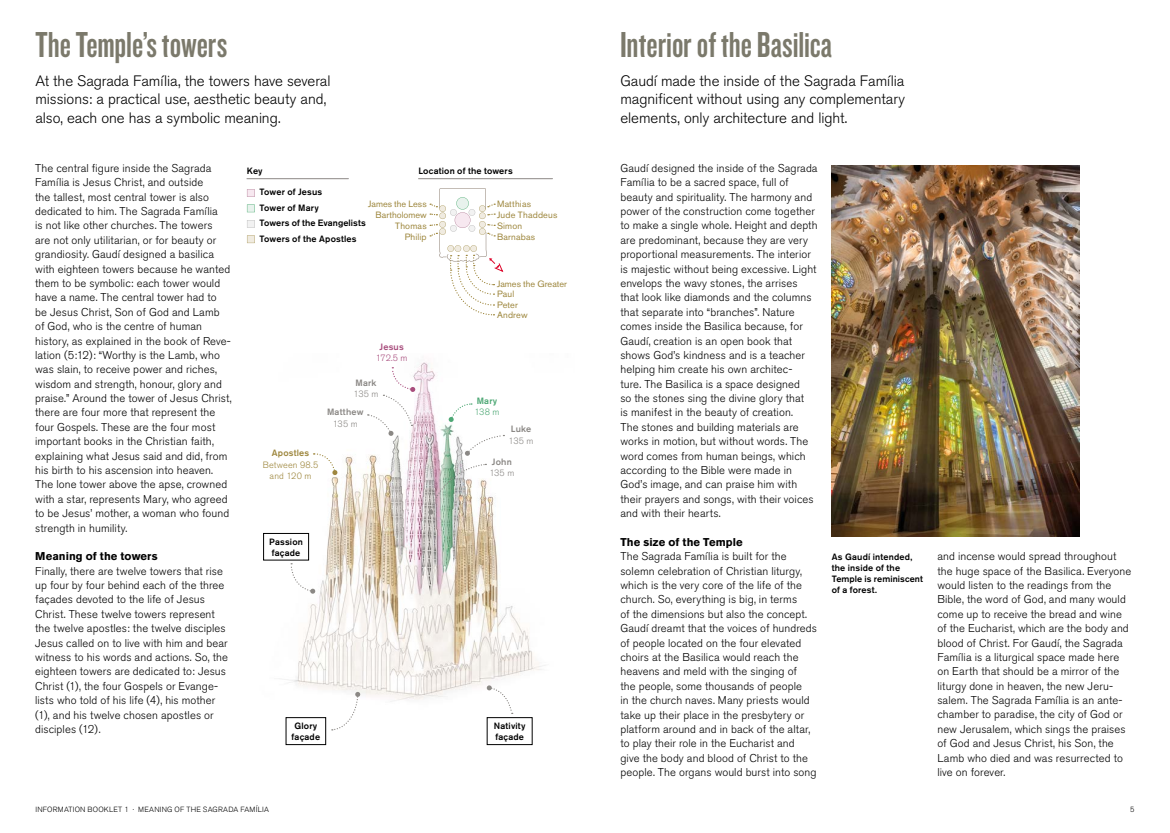
<style>
.page{position:relative;width:1170px;height:833px;background:#fff}
.page>*{position:absolute;margin:0;border:0;box-sizing:border-box;transform-origin:0 0}
.TXT_TIT_GRIS{font:37.5px "Knockout HTF48 Featherweight";letter-spacing:-.005em;color:#7b796b}
.COVER_INTRO{font:300 15px/18.8px "Akzidenz Grotesk BE";letter-spacing:-.005em;color:#000;text-align:justify}
.TXT_TXT{font:300 11.25px/14.4px "Akzidenz Grotesk BE";letter-spacing:.01em;color:#000}
.TXT_INTERTITOL{font:700 11.25px "Akzidenz Grotesk BE";letter-spacing:.01em;color:#000}
.TXT_PEU_SANS_IMATGES{font:500 9px/11.2px "Akzidenz Grotesk BE";letter-spacing:.02em;color:#000}
.TXT_PEU_SANS_IMATGES-2{font:9px "Akzidenz Grotesk BE";letter-spacing:.02em;color:#9e873e}
.TXT_PEU_SANS_IMATGES-3{font:9px "Akzidenz Grotesk BE";color:#9e873e}
.TXT_PEU_SANS_IMATGES-4{font:500 9px "Akzidenz Grotesk BE";letter-spacing:.02em;color:#8b8885}
.TXT_PEU_SANS_IMATGES-5{font:300 9px/11.2px "Akzidenz Grotesk BE";letter-spacing:.02em;color:#9e873e;text-align:center}
.TXT_PEU_SANS_IMATGES-6{font:300 9px "Akzidenz Grotesk BE";letter-spacing:-.02em;color:#8b8885}
.TXT_PEU_SANS_IMATGES-7{font:500 9px "Akzidenz Grotesk BE";letter-spacing:.02em;color:#9e873e}
.TXT_PEU_SANS_IMATGES-8{font:300 9px "Akzidenz Grotesk BE";color:#a84d7d}
.TXT_PEU_SANS_IMATGES-9{font:500 9px "Akzidenz Grotesk BE";letter-spacing:.02em;color:#a84d7d}
.TXT_PEU_SANS_IMATGES-10{font:500 9px "Akzidenz Grotesk BE";color:#4ea875}
.TXT_PEU_SANS_IMATGES-11{font:300 9px "Akzidenz Grotesk BE";color:#4ea875}
.NAV{font:300 7.5px "Akzidenz Grotesk BE";letter-spacing:.03em;color:#000}
</style>
<div class="page">
<img style="left:831px;top:166px;width:248px;height:370px">
<img style="left:284px;top:362px;width:261px;height:356px">
<svg style="left:367px;top:367px;width:48px;height:69px"></svg>
<svg style="left:465px;top:434px;width:39px;height:22px"></svg>
<svg style="left:313px;top:452px;width:24px;height:23px"></svg>
<svg style="left:448px;top:403px;width:24px;height:19px"></svg>
<svg style="left:428px;top:463px;width:58px;height:51px"></svg>
<svg style="left:332px;top:692px;width:28px;height:39px"></svg>
<svg style="left:263px;top:533px;width:52px;height:60px"></svg>
<svg style="left:285px;top:717px;width:41px;height:28px"></svg>
<svg style="left:486px;top:685px;width:46px;height:60px"></svg>
<svg style="left:247px;top:205px;width:8px;height:7px"></svg>
<svg style="left:247px;top:189px;width:8px;height:8px"></svg>
<svg style="left:247px;top:220px;width:8px;height:8px"></svg>
<svg style="left:247px;top:235px;width:8px;height:8px"></svg>
<hr style="left:247px;top:178px;width:101px;height:1px;background:#8c8785">
<hr style="left:418px;top:178px;width:134px;height:1px;background:#8c8785">
<svg style="left:430px;top:188px;width:73px;height:128px"></svg>
<p class="TXT_TIT_GRIS" style="left:35px;top:26px;width:193px">The Temple’s towers</p>
<p class="COVER_INTRO" style="left:35px;top:71px;width:297px;text-align:left">At the Sagrada Família, the towers have several missions: a practical use, aesthetic beauty and, also, each one has a symbolic meaning.</p>
<p class="TXT_TXT" style="left:35px;top:161px;width:198px">The central figure inside the Sagrada Família is Jesus Christ, and outside<br>the tallest, most central tower is also dedicated to him. The Sagrada Família<br>is not like other churches. The towers<br>are not only utilitarian, or for beauty or grandiosity. Gaudí designed a basilica with eighteen towers because he wanted them to be symbolic: each tower would have a name. The central tower had to<br>be Jesus Christ, Son of God and Lamb of God, who is the centre of human history, as explained in the book of Reve&shy;lation (5:12): “Worthy is the Lamb, who was slain, to receive power and riches, wisdom and strength, honour, glory and praise.” Around the tower of Jesus Christ, there are four more that represent the four Gospels. These are the four most important books in the Christian faith, explaining what Jesus said and did, from his birth to his ascension into heaven.<br>The lone tower above the apse, crowned with a star, represents Mary, who agreed to be Jesus’ mother, a woman who found strength in humility.</p>
<p class="TXT_INTERTITOL" style="left:35px;top:550px;width:124px">Meaning of the towers</p>
<p class="TXT_TXT" style="left:35px;top:564px;width:194px">Finally, there are twelve towers that rise up four by four behind each of the three façades devoted to the life of Jesus Christ. These twelve towers represent the twelve apostles: the twelve disciples Jesus called on to live with him and bear witness to his words and actions. So, the eighteen towers are dedicated to: Jesus Christ (1), the four Gospels or Evange&shy;lists who told of his life (4), his mother (1), and his twelve chosen apostles or disciples (12).</p>
<p class="TXT_PEU_SANS_IMATGES" style="left:418px;top:165px;width:96px">Location of the towers</p>
<p class="TXT_PEU_SANS_IMATGES-2" style="left:497px;top:198px;width:36px">Matthias</p>
<p class="TXT_PEU_SANS_IMATGES-2" style="left:497px;top:209px;width:62px">Jude Thaddeus</p>
<p class="TXT_PEU_SANS_IMATGES-2" style="left:497px;top:221px;width:27px">Simon</p>
<p class="TXT_PEU_SANS_IMATGES-2" style="left:497px;top:232px;width:40px">Barnabas</p>
<p class="TXT_PEU_SANS_IMATGES-3" style="left:497px;top:278px;width:71px">James the Greater</p>
<p class="TXT_PEU_SANS_IMATGES-2" style="left:497px;top:289px;width:19px">Paul</p>
<p class="TXT_PEU_SANS_IMATGES-2" style="left:497px;top:299px;width:23px">Peter</p>
<p class="TXT_PEU_SANS_IMATGES-2" style="left:497px;top:310px;width:32px">Andrew</p>
<p class="TXT_PEU_SANS_IMATGES" style="left:247px;top:165px;width:17px">Key</p>
<p class="TXT_PEU_SANS_IMATGES" style="left:259px;top:186px;width:64px">Tower of Jesus</p>
<p class="TXT_PEU_SANS_IMATGES" style="left:259px;top:202px;width:61px">Tower of Mary</p>
<p class="TXT_PEU_SANS_IMATGES" style="left:259px;top:218px;width:108px">Towers of the Evangelists</p>
<p class="TXT_PEU_SANS_IMATGES" style="left:259px;top:233px;width:99px">Towers of the Apostles</p>
<p class="TXT_PEU_SANS_IMATGES-3" style="left:368px;top:198px;width:60px">James the Less</p>
<p class="TXT_PEU_SANS_IMATGES-3" style="left:375px;top:209px;width:53px">Bartholomew</p>
<p class="TXT_PEU_SANS_IMATGES-2" style="left:395px;top:221px;width:33px">Thomas</p>
<p class="TXT_PEU_SANS_IMATGES-2" style="left:404px;top:232px;width:24px">Philip</p>
<p class="TXT_PEU_SANS_IMATGES-7" style="left:272px;top:447px;width:39px">Apostles</p>
<p class="TXT_PEU_SANS_IMATGES-5" style="left:263px;top:459px;width:57px">Between 98.5 and 120 m</p>
<p class="TXT_PEU_SANS_IMATGES-9" style="left:379px;top:341px;width:26px">Jesus</p>
<p class="TXT_PEU_SANS_IMATGES-8" style="left:376px;top:353px;width:33px">172.5 m</p>
<p class="TXT_PEU_SANS_IMATGES-4" style="left:355px;top:377px;width:22px">Mark</p>
<p class="TXT_PEU_SANS_IMATGES-6" style="left:353px;top:389px;width:26px">135 m</p>
<p class="TXT_PEU_SANS_IMATGES-4" style="left:327px;top:406px;width:38px">Matthew</p>
<p class="TXT_PEU_SANS_IMATGES-6" style="left:333px;top:418px;width:26px">135 m</p>
<p class="TXT_PEU_SANS_IMATGES" style="left:269px;top:535px;width:35px">Passion façade</p>
<p class="TXT_PEU_SANS_IMATGES-10" style="left:476px;top:395px;width:22px">Mary</p>
<p class="TXT_PEU_SANS_IMATGES-11" style="left:474px;top:407px;width:26px">138 m</p>
<p class="TXT_PEU_SANS_IMATGES-4" style="left:511px;top:423px;width:22px">Luke</p>
<p class="TXT_PEU_SANS_IMATGES-6" style="left:508px;top:435px;width:26px">135 m</p>
<p class="TXT_PEU_SANS_IMATGES-4" style="left:492px;top:456px;width:21px">John</p>
<p class="TXT_PEU_SANS_IMATGES-6" style="left:489px;top:468px;width:26px">135 m</p>
<p class="TXT_PEU_SANS_IMATGES" style="left:291px;top:720px;width:30px;text-align:center">Glory façade</p>
<p class="TXT_PEU_SANS_IMATGES" style="left:494px;top:720px;width:33px">Nativity façade</p>
<p class="TXT_TIT_GRIS" style="left:620px;top:26px;width:213px">Interior of the Basilica</p>
<p class="COVER_INTRO" style="left:620px;top:71px;width:286px">Gaudí made the inside of the Sagrada Família magnificent without using any complementary elements, only architecture and light.</p>
<p class="TXT_TXT" style="left:620px;top:161px;width:199px">Gaudí designed the inside of the Sagrada Família to be a sacred space, full of beauty and spirituality. The harmony and power of the construction come together to make a single whole. Height and depth are predominant, because they are very proportional measurements. The interior is majestic without being excessive. Light envelops the wavy stones, the arrises that look like diamonds and the columns that separate into “branches”. Nature comes inside the Basilica because, for Gaudí, creation is an open book that shows God’s kindness and is a teacher helping him create his own architec-<br>ture. The Basilica is a space designed<br>so the stones sing the divine glory that<br>is manifest in the beauty of creation.<br>The stones and building materials are works in motion, but without words. The word comes from human beings, which according to the Bible were made in God’s image, and can praise him with their prayers and songs, with their voices and with their hearts.</p>
<p class="TXT_INTERTITOL" style="left:620px;top:535px;width:124px">The size of the Temple</p>
<p class="TXT_TXT" style="left:620px;top:549px;width:198px">The Sagrada Família is built for the solemn celebration of Christian liturgy, which is the very core of the life of the church. So, everything is big, in terms<br>of the dimensions but also the concept.<br>Gaudí dreamt that the voices of hundreds of people located on the four elevated choirs at the Basilica would reach the heavens and meld with the singing of<br>the people, some thousands of people<br>in the church naves. Many priests would take up their place in the presbytery or platform around and in back of the altar, to play their role in the Eucharist and<br>give the body and blood of Christ to the people. The organs would burst into song</p>
<p class="TXT_PEU_SANS_IMATGES" style="left:831px;top:551px;width:93px">As Gaudí intended, the inside of the<br>Temple is reminiscent of a forest.</p>
<p class="TXT_TXT" style="left:937px;top:549px;width:195px">and incense would spread throughout the huge space of the Basilica. Everyone would listen to the readings from the Bible, the word of God, and many would come up to receive the bread and wine of the Eucharist, which are the body and blood of Christ. For Gaudí, the Sagrada Família is a liturgical space made here on Earth that should be a mirror of the liturgy done in heaven, the new Jeru&shy;salem. The Sagrada Família is an ante&shy;chamber to paradise, the city of God or new Jerusalem, which sings the praises of God and Jesus Christ, his Son, the Lamb who died and was resurrected to live on forever.</p>
<p class="NAV" style="left:35px;top:805px;width:235px">INFORMATION BOOKLET 1 · MEANING OF THE SAGRADA FAMÍLIA</p>
<p class="NAV" style="left:1129px;top:805px;width:6px">5</p>
</div>
